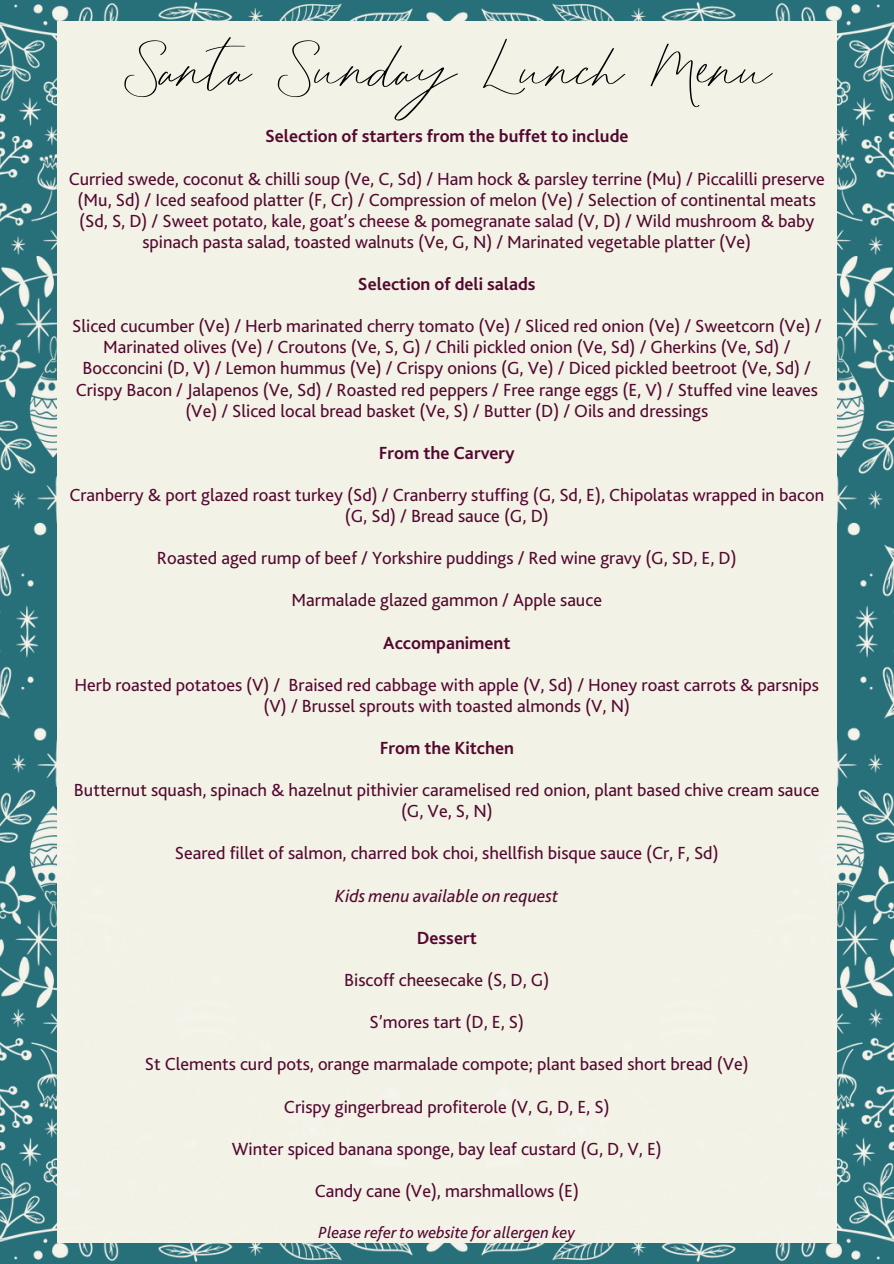
<style>
.page{position:relative;width:894px;height:1264px;background:#fff}
.page>*{position:absolute;margin:0;border:0;box-sizing:border-box;transform-origin:0 0}
.t1{font:67.95px "Bloomday";color:#000}
.t2{font:18.3px/21.1px "Bliss 2";color:#540830;text-align:center}
.t3{font:700 18.3px "Bliss 2";color:#540830}
.t4{font:italic 18.3px "Bliss 2";color:#540830}
.t5{font:italic 16.8px "Bliss 2";color:#540830}
</style>
<div class="page">
<img style="left:0;top:0;width:893px;height:566px">
<div style="left:57px;top:21px;width:779px;height:1221px;background:#f2f2e6"></div>
<img style="left:0;top:566px;width:893px;height:697px">
<p class="t1" style="left:121px;top:28px;width:652px">Santa Sunday Lunch Menu</p>
<h1 class="t3" style="left:265px;top:126px;width:365px">Selection of starters from the buffet to include</h1>
<h2 class="t2" style="left:69px;top:168px;width:757px">Curried swede, coconut &amp; chilli soup (Ve, C, Sd) / Ham hock &amp; parsley terrine (Mu) / Piccalilli preserve (Mu, Sd) / Iced seafood platter (F, Cr) / Compression of melon (Ve) / Selection of continental meats (Sd, S, D) / Sweet potato, kale, goat’s cheese &amp; pomegranate salad (V, D) / Wild mushroom &amp; baby spinach pasta salad, toasted walnuts (Ve, G, N) / Marinated vegetable platter (Ve)</h2>
<p class="t3" style="left:358px;top:273px;width:179px">Selection of deli salads</p>
<h2 class="t2" style="left:72px;top:315px;width:750px">Sliced cucumber (Ve) / Herb marinated cherry tomato (Ve) / Sliced red onion (Ve) / Sweetcorn (Ve) / Marinated olives (Ve) / Croutons (Ve, S, G) / Chili pickled onion (Ve, Sd) / Gherkins (Ve, Sd) / Bocconcini (D, V) / Lemon hummus (Ve) / Crispy onions (G, Ve) / Diced pickled beetroot (Ve, Sd) / Crispy Bacon / Jalapenos (Ve, Sd) / Roasted red peppers / Free range eggs (E, V) / Stuffed vine leaves (Ve) / Sliced local bread basket (Ve, S) / Butter (D) / Oils and dressings</h2>
<p class="t3" style="left:378px;top:442px;width:137px">From the Carvery</p>
<h2 class="t2" style="left:69px;top:484px;width:756px">Cranberry &amp; port glazed roast turkey (Sd) / Cranberry stuffing (G, Sd, E), Chipolatas wrapped in bacon (G, Sd) / Bread sauce (G, D)</h2>
<p class="t2" style="left:157px;top:547px;width:581px">Roasted aged rump of beef / Yorkshire puddings / Red wine gravy (G, SD, E, D)</p>
<p class="t2" style="left:291px;top:589px;width:312px">Marmalade glazed gammon / Apple sauce</p>
<p class="t3" style="left:383px;top:632px;width:129px">Accompaniment</p>
<h2 class="t2" style="left:74px;top:674px;width:746px">Herb roasted potatoes (V) / Braised red cabbage with apple (V, Sd) / Honey roast carrots &amp; parsnips (V) / Brussel sprouts with toasted almonds (V, N)</h2>
<p class="t3" style="left:379px;top:737px;width:136px">From the Kitchen</p>
<h2 class="t2" style="left:74px;top:779px;width:747px">Butternut squash, spinach &amp; hazelnut pithivier caramelised red onion, plant based chive cream sauce (G, Ve, S, N)</h2>
<p class="t2" style="left:175px;top:842px;width:545px">Seared fillet of salmon, charred bok choi, shellfish bisque sauce (Cr, F, Sd)</p>
<p class="t4" style="left:335px;top:885px;width:225px">Kids menu available on request</p>
<p class="t3" style="left:416px;top:927px;width:61px">Dessert</p>
<h2 class="t2" style="left:344px;top:969px;width:207px">Biscoff cheesecake (S, D, G)</h2>
<p class="t2" style="left:369px;top:1011px;width:156px">S’mores tart (D, E, S)</p>
<p class="t2" style="left:145px;top:1053px;width:605px">St Clements curd pots, orange marmalade compote; plant based short bread (Ve)</p>
<p class="t2" style="left:284px;top:1095px;width:327px">Crispy gingerbread profiterole (V, G, D, E, S)</p>
<p class="t2" style="left:232px;top:1138px;width:431px">Winter spiced banana sponge, bay leaf custard (G, D, V, E)</p>
<p class="t2" style="left:314px;top:1180px;width:266px">Candy cane (Ve), marshmallows (E)</p>
<p class="t5" style="left:318px;top:1222px;width:258px">Please refer to website for allergen key</p>
</div>
